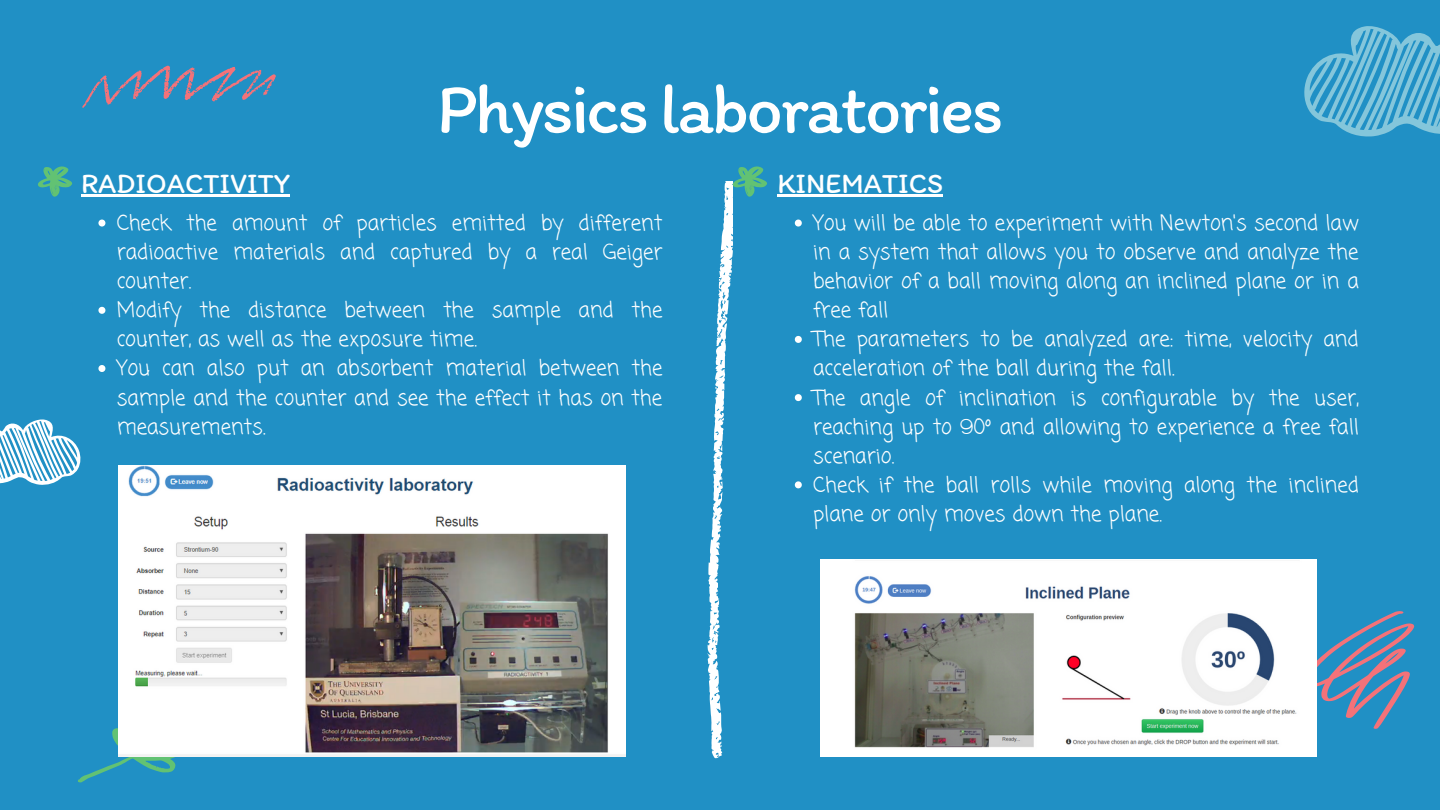
<style>
.page{position:relative;width:1440px;height:810px;background:#2090c5}
.page>*{position:absolute;margin:0;border:0;box-sizing:border-box;transform-origin:0 0}
.t1{font:72px "Itim";letter-spacing:-.04em;color:#fff}
.t2{font:28.6px "Itim";color:#fff}
.t3{font:21px/29.1px "Coming Soon";color:#fff;text-align:justify}
</style>
<div class="page">
<svg style="left:1304px;top:26px;width:136px;height:110px"></svg>
<svg style="left:78px;top:728px;width:98px;height:55px"></svg>
<svg style="left:0;top:419px;width:81px;height:66px"></svg>
<svg style="left:82px;top:65px;width:194px;height:43px"></svg>
<svg style="left:1317px;top:611px;width:97px;height:118px"></svg>
<svg style="left:38px;top:166px;width:34px;height:31px"></svg>
<svg style="left:707px;top:166px;width:60px;height:592px"></svg>
<img style="left:118px;top:465px;width:508px;height:292px">
<img style="left:820px;top:559px;width:497px;height:198px">
<hr style="left:81px;top:195px;width:104px;height:2px;background:#fff">
<hr style="left:185px;top:195px;width:105px;height:2px;background:#fff">
<svg style="left:98px;top:220px;width:7px;height:7px"></svg>
<svg style="left:98px;top:307px;width:7px;height:7px"></svg>
<svg style="left:98px;top:365px;width:7px;height:7px"></svg>
<hr style="left:777px;top:195px;width:166px;height:2px;background:#fff">
<svg style="left:795px;top:220px;width:7px;height:7px"></svg>
<svg style="left:795px;top:336px;width:7px;height:7px"></svg>
<svg style="left:795px;top:394px;width:7px;height:7px"></svg>
<svg style="left:795px;top:481px;width:7px;height:7px"></svg>
<p class="t1" style="left:436px;top:65px;width:568px">Physics laboratories</p>
<p class="t2" style="left:81px;top:166px;width:210px">RADIOACTIVITY</p>
<p class="t3" style="left:117px;top:210px;width:547px">Check the amount of particles emitted by different radioactive materials and captured by a real Geiger counter.</p>
<p class="t3" style="left:117px;top:297px;width:547px">Modify the distance between the sample and the counter, as well as the exposure time.</p>
<p class="t3" style="left:117px;top:355px;width:547px">You can also put an absorbent material between the sample and the counter and see the effect it has on the measurements.</p>
<p class="t2" style="left:777px;top:166px;width:167px">KINEMATICS</p>
<p class="t3" style="left:813px;top:210px;width:547px">You will be able to experiment with Newton's second law in a system that allows you to observe and analyze the behavior of a ball moving along an inclined plane or in a free fall</p>
<p class="t3" style="left:813px;top:326px;width:547px">The parameters to be analyzed are: time, velocity and acceleration of the ball during the fall.</p>
<p class="t3" style="left:813px;top:384px;width:547px">The angle of inclination is configurable by the user, reaching up to 90º and allowing to experience a free fall scenario.</p>
<p class="t3" style="left:813px;top:472px;width:547px">Check if the ball rolls while moving along the inclined plane or only moves down the plane.</p>
</div>
